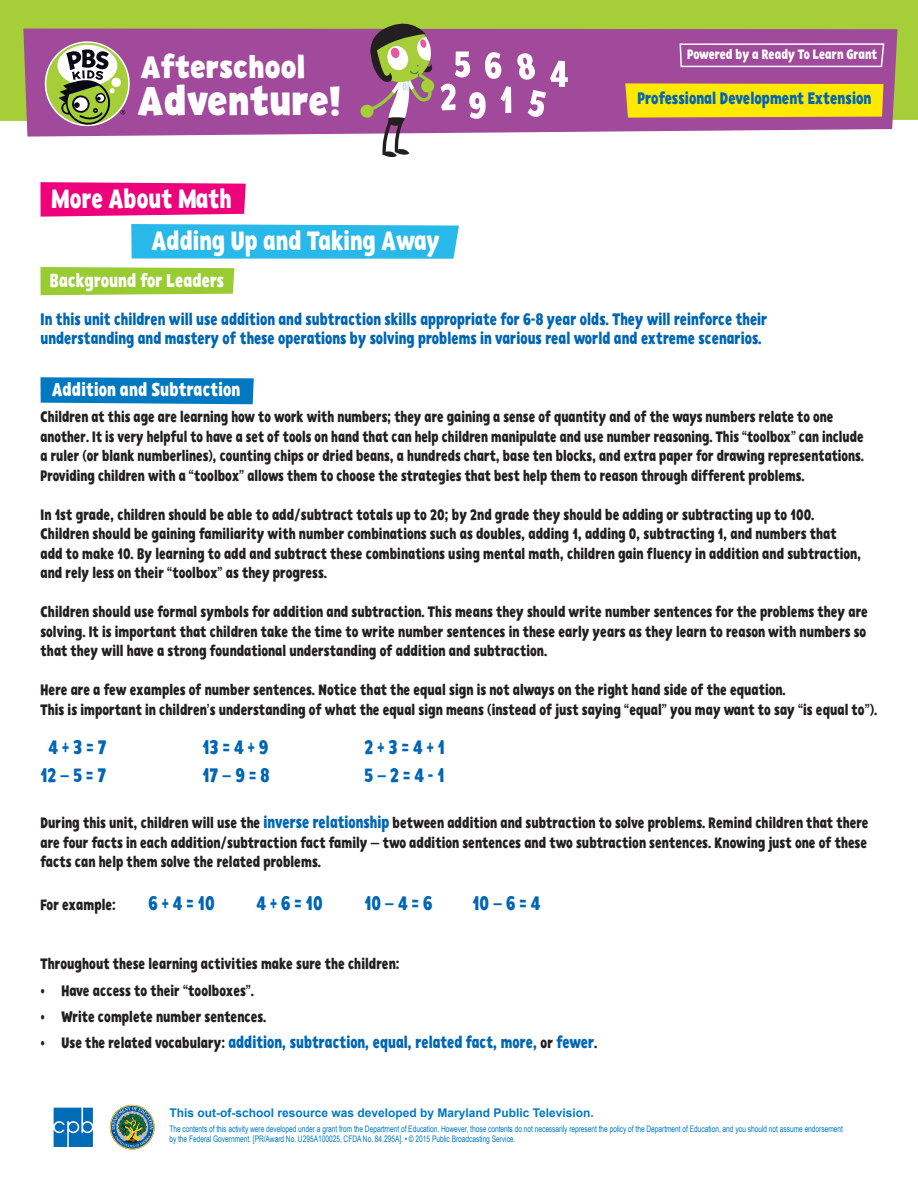
<style>
.page{position:relative;width:918px;height:1188px;background:#fff}
.page>*{position:absolute;margin:0;border:0;box-sizing:border-box;transform-origin:0 0}
.t1{font:700 40.5px "PBSKIDS Headline";color:#fff;scale:.9 1}
.t2{font:700 31.2px "PBSKIDS Headline";color:#fff;scale:.9 1}
.t3{font:26.25px "PBSKIDS Headline Condensed";color:#fff}
.t4{font:19.5px "PBSKIDS Headline Condensed";color:#0166b3}
.t5{font:18.6px "PBSKIDS Headline Condensed";color:#fff}
.t6{font:16.5px/19.5px "PBSKIDS Headline Condensed";color:#0166b3}
.t7{font:15px/19.5px "PBSKIDS Headline Condensed";color:#231f20}
.t8{font:13.5px "PBSKIDS Headline Condensed";color:#fff}
.t9{font:700 12px "Arial";color:#0079c2}
.inside_cover_sm_text{font:9px/9.8px "Arial Narrow";letter-spacing:-.005em;color:#0079c2;scale:.9 1}
.s1{font-size:16.5px;color:#0166b3}
.s2{font-size:15px;color:#231f20}
</style>
<div class="page">
<div style="left:0;top:0;width:918px;height:121px;background:#a6ce39"></div>
<svg style="left:23px;top:29px;width:874px;height:108px;background:#a654a0"></svg>
<svg style="left:45px;top:41px;width:85px;height:85px"></svg>
<div style="left:46px;top:43px;width:82px;height:82px;background:#a6ce39;border-radius:50%"></div>
<svg style="left:57px;top:45px;width:68px;height:81px"></svg>
<svg style="left:360px;top:23px;width:75px;height:134px"></svg>
<svg style="left:455px;top:51px;width:15px;height:26px"></svg>
<svg style="left:485px;top:52px;width:16px;height:27px"></svg>
<svg style="left:441px;top:84px;width:15px;height:26px"></svg>
<svg style="left:469px;top:92px;width:17px;height:27px"></svg>
<svg style="left:500px;top:86px;width:11px;height:27px"></svg>
<svg style="left:517px;top:53px;width:51px;height:64px"></svg>
<svg style="left:679px;top:43px;width:206px;height:25px;background:#ad60a7"></svg>
<svg style="left:625px;top:83px;width:259px;height:35px;background:#f9df09"></svg>
<svg style="left:131px;top:224px;width:328px;height:35px;background:#31baea"></svg>
<svg style="left:40px;top:182px;width:206px;height:35px;background:#ee1786"></svg>
<svg style="left:40px;top:267px;width:194px;height:28px;background:#9dce3c"></svg>
<svg style="left:40px;top:377px;width:214px;height:27px;background:#0e80c4"></svg>
<div style="left:110px;top:1105px;width:44px;height:44px;border:1px solid #fed41d;border-radius:50%"></div>
<svg style="left:112px;top:1107px;width:41px;height:40px;background:#6a8f87"></svg>
<svg style="left:54px;top:1108px;width:39px;height:39px;background:#227fbf"></svg>
<h2 class="t2" style="left:141px;top:47px;width:184px">Afterschool</h2>
<h1 class="t1" style="left:138px;top:76px;width:229px">Adventure!</h1>
<p class="t3" style="left:51px;top:183px;width:183px">More About Math</p>
<p class="t3" style="left:152px;top:225px;width:290px">Adding Up and Taking Away</p>
<p class="t5" style="left:50px;top:269px;width:176px">Background for Leaders</p>
<p class="t8" style="left:687px;top:46px;width:192px">Powered by a Ready To Learn Grant</p>
<p class="t6" style="left:637px;top:89px;width:235px">Professional Development Extension</p>
<p class="t6" style="left:40px;top:309px;width:728px">In this unit children will use addition and subtraction skills appropriate for 6-8 year olds. They will reinforce their understanding and mastery of these operations by solving problems in various real world and extreme scenarios.</p>
<p class="t5" style="left:52px;top:378px;width:190px">Addition and Subtraction</p>
<p class="t7" style="left:40px;top:407px;width:825px">Children at this age are learning how to work with numbers; they are gaining a sense of quantity and of the ways numbers relate to one another. It is very helpful to have a set of tools on hand that can help children manipulate and use number reasoning. This “toolbox” can include a ruler (or blank numberlines), counting chips or dried beans, a hundreds chart, base ten blocks, and extra paper for drawing representations.<br>Providing children with a “toolbox” allows them to choose the strategies that best help them to reason through different problems.</p>
<p class="t7" style="left:40px;top:505px;width:822px">In 1st grade, children should be able to add/subtract totals up to 20; by 2nd grade they should be adding or subtracting up to 100.<br>Children should be gaining familiarity with number combinations such as doubles, adding 1, adding 0, subtracting 1, and numbers that add to make 10. By learning to add and subtract these combinations using mental math, children gain fluency in addition and subtraction, and rely less on their “toolbox” as they progress.</p>
<p class="t7" style="left:40px;top:602px;width:829px;text-align:justify">Children should use formal symbols for addition and subtraction. This means they should write number sentences for the problems they are solving. It is important that children take the time to write number sentences in these early years as they learn to reason with numbers so that they will have a strong foundational understanding of addition and subtraction.</p>
<p class="t7" style="left:40px;top:680px;width:839px">Here are a few examples of number sentences. Notice that the equal sign is not always on the right hand side of the equation.<br>This is important in children’s understanding of what the equal sign means (instead of just saying “equal” you may want to say “is equal to”).</p>
<p class="t4" style="left:48px;top:735px;width:60px">4 + 3 = 7</p>
<p class="t4" style="left:202px;top:735px;width:68px">13 = 4 + 9</p>
<p class="t4" style="left:364px;top:735px;width:82px">2 + 3 = 4 + 1</p>
<p class="t4" style="left:40px;top:763px;width:68px">12 – 5 = 7</p>
<p class="t4" style="left:202px;top:763px;width:69px">17 – 9 = 8</p>
<p class="t4" style="left:364px;top:763px;width:82px">5 – 2 = 4 - 1</p>
<p class="t7" style="left:40px;top:813px;width:830px;text-align:justify">During this unit, children will use the <span class="s1">inverse relationship</span> between addition and subtraction to solve problems. Remind children that there are four facts in each addition/subtraction fact family — two addition sentences and two subtraction sentences. Knowing just one of these facts can help them solve the related problems.</p>
<p class="t7" style="left:40px;top:895px;width:77px">For example:</p>
<p class="t4" style="left:148px;top:891px;width:68px">6 + 4 = 10</p>
<p class="t4" style="left:256px;top:891px;width:68px">4 + 6 = 10</p>
<p class="t4" style="left:364px;top:891px;width:70px">10 – 4 = 6</p>
<p class="t4" style="left:472px;top:891px;width:70px">10 – 6 = 4</p>
<p class="t7" style="left:40px;top:954px;width:361px">Throughout these learning activities make sure the children:</p>
<p class="t7" style="left:40px;top:981px;width:215px">• Have access to their “toolboxes”.</p>
<p class="t7" style="left:40px;top:1007px;width:228px">• Write complete number sentences.</p>
<p class="t6" style="left:40px;top:1032px;width:558px"><span class="s2">• Use the related vocabulary:</span> addition, subtraction, equal, related fact, more, <span class="s2">or</span> fewer<span class="s2">.</span></p>
<p class="t9" style="left:169px;top:1105px;width:426px">This out-of-school resource was developed by Maryland Public Television.</p>
<p class="inside_cover_sm_text" style="left:169px;top:1124px;width:750px">The contents of this activity were developed under a grant from the Department of Education. However, those contents do not necessarily represent the policy of the Department of Education, and you should not assume endorsement by the Federal Government. [PR/Award No. U295A100025, CFDA No. 84.295A]. • © 2015 Public Broadcasting Service.</p>
</div>
